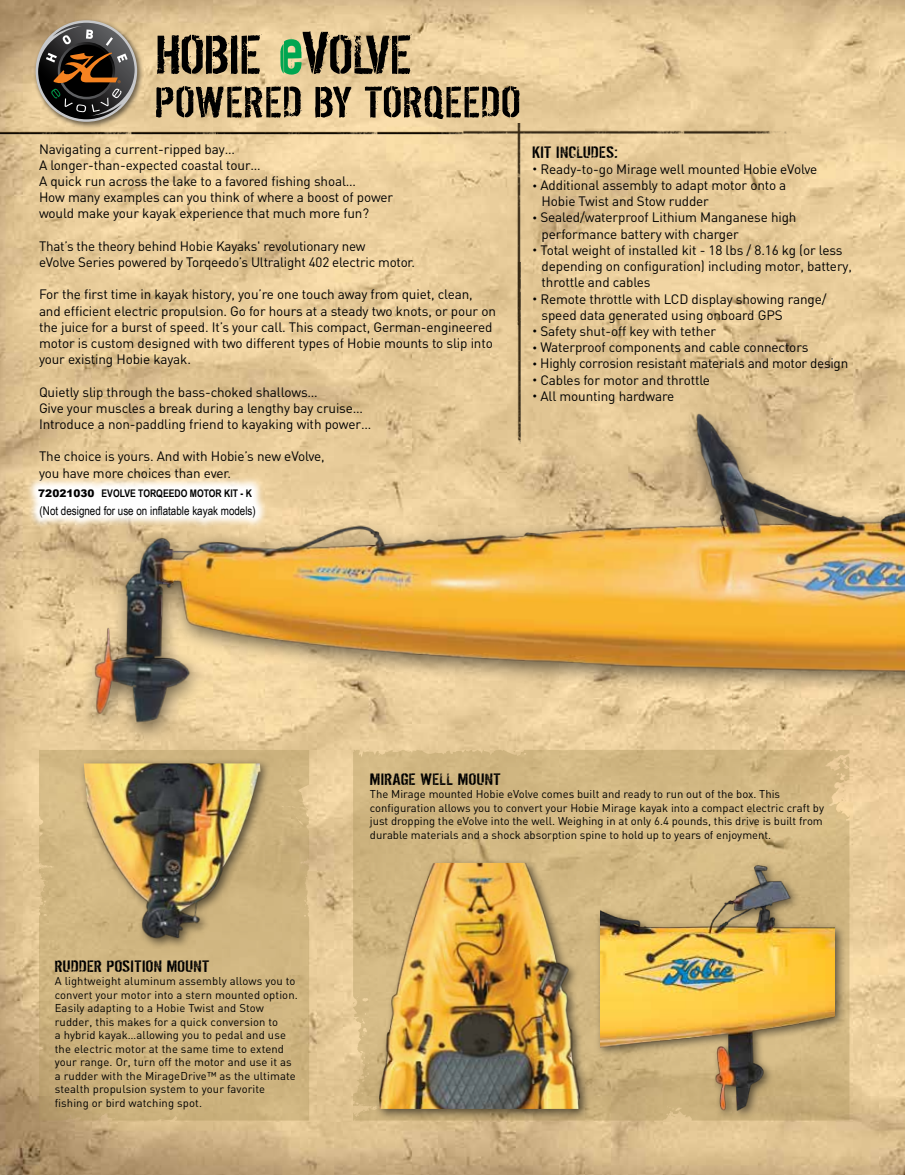
<style>
.page{position:relative;width:905px;height:1175px;background:#fff}
.page>*{position:absolute;margin:0;border:0;box-sizing:border-box;transform-origin:0 0}
.t1{font:60px "Dirty Ego";color:#000;scale:1.2 1}
.t2{font:48px "Dirty Ego";letter-spacing:.02em;color:#000;scale:1.2 1}
.t3{font:18px "Dirty Ego";letter-spacing:.02em;color:#000;scale:1.25 1}
.t4{font:13.5px/16.2px "DIN";letter-spacing:-.01em;color:#000}
.t5{font:12px "Arial Narrow";color:#000}
.t6{font:11.25px/13.5px "DIN";color:#000}
.t7{font:700 10.5px "Arial Narrow";color:#000}
.s1{font-size:66px}
.s2{font-family:"Arial";font-weight:900}
.s3{font-size:9px}
</style>
<div class="page">
<img style="left:0;top:0;width:904px;height:1174px">
<svg style="left:353px;top:816px;width:496px;height:304px;fill:#d4ba84"></svg>
<svg style="left:39px;top:750px;width:270px;height:370px;fill:#cfb580"></svg>
<img style="left:0;top:124px;width:217px;height:15px">
<img style="left:217px;top:124px;width:246px;height:15px">
<img style="left:463px;top:124px;width:352px;height:232px">
<div style="left:78px;top:401px;width:826px;height:415px;background:#000;opacity:.55"></div>
<img style="left:64px;top:385px;width:840px;height:418px">
<div style="left:78px;top:758px;width:193px;height:191px;background:#000;opacity:.55"></div>
<img style="left:84px;top:763px;width:192px;height:188px">
<div style="left:373px;top:857px;width:217px;height:263px;background:#000;opacity:.55"></div>
<img style="left:375px;top:863px;width:209px;height:245px">
<div style="left:594px;top:860px;width:251px;height:259px;background:#000;opacity:.55"></div>
<img style="left:600px;top:856px;width:234px;height:271px">
<img style="left:510px;top:262px;width:15px;height:208px">
<div style="left:33px;top:18px;width:111px;height:111px;background:#000;opacity:.55"></div>
<svg style="left:36px;top:20px;width:101px;height:102px"></svg>
<svg style="left:280px;top:38px;width:21px;height:37px"></svg>
<svg style="left:0;top:1172px;width:4px;height:3px"></svg>
<svg style="left:874px;top:1172px;width:31px;height:3px"></svg>
<svg style="left:25px;top:475px;width:242px;height:53px"></svg>
<h1 class="t1" style="left:155px;top:24px;width:215px">HOBIE <span class="s1">V</span>OLVE</h1>
<h2 class="t2" style="left:155px;top:77px;width:306px">POWERED BY TORQEEDO</h2>
<p class="t4" style="left:39px;top:140px;width:356px">Navigating a current-ripped bay…<br>A longer-than-expected coastal tour…<br>A quick run across the lake to a favored fishing shoal…<br>How many examples can you think of where a boost of power would make your kayak experience that much more fun?</p>
<p class="t4" style="left:39px;top:237px;width:377px">That’s the theory behind Hobie Kayaks' revolutionary new<br>eVolve Series powered by Torqeedo’s Ultralight 402 electric motor.</p>
<p class="t4" style="left:39px;top:286px;width:458px">For the first time in kayak history, you’re one touch away from quiet, clean, and efficient electric propulsion. Go for hours at a steady two knots, or pour on the juice for a burst of speed. It’s your call. This compact, German-engineered motor is custom designed with two different types of Hobie mounts to slip into your existing Hobie kayak.</p>
<p class="t4" style="left:39px;top:383px;width:334px">Quietly slip through the bass-choked shallows…<br>Give your muscles a break during a lengthy bay cruise…<br>Introduce a non-paddling friend to kayaking with power…</p>
<p class="t4" style="left:39px;top:448px;width:287px">The choice is yours. And with Hobie’s new eVolve, you have more choices than ever.</p>
<p class="t7" style="left:38px;top:485px;width:215px"><span class="s2">72021030</span> EVOLVE TORQEEDO MOTOR KIT - K</p>
<p class="t5" style="left:40px;top:501px;width:218px">(Not designed for use on inflatable kayak models)</p>
<h3 class="t3" style="left:532px;top:143px;width:70px">KIT INCLUDES:</h3>
<p class="t4" style="left:532px;top:161px;width:286px"><span class="s3">•</span> Ready-to-go Mirage well mounted Hobie eVolve</p>
<p class="t4" style="left:541px;top:177px;width:246px;text-indent:-9px"><span class="s3">•</span> Additional assembly to adapt motor onto a<br>Hobie Twist and Stow rudder</p>
<p class="t4" style="left:541px;top:209px;width:256px;text-indent:-9px"><span class="s3">•</span> Sealed/waterproof Lithium Manganese high performance battery with charger</p>
<p class="t4" style="left:541px;top:242px;width:312px;text-indent:-9px"><span class="s3">•</span> Total weight of installed kit - 18 lbs / 8.16 kg (or less depending on configuration) including motor, battery, throttle and cables</p>
<p class="t4" style="left:541px;top:290px;width:286px;text-indent:-9px"><span class="s3">•</span> Remote throttle with LCD display showing range/ speed data generated using onboard GPS</p>
<p class="t4" style="left:532px;top:323px;width:185px"><span class="s3">•</span> Safety shut-off key with tether</p>
<p class="t4" style="left:532px;top:339px;width:277px"><span class="s3">•</span> Waterproof components and cable connectors</p>
<p class="t4" style="left:532px;top:355px;width:317px"><span class="s3">•</span> Highly corrosion resistant materials and motor design</p>
<p class="t4" style="left:532px;top:371px;width:179px"><span class="s3">•</span> Cables for motor and throttle</p>
<p class="t4" style="left:532px;top:387px;width:143px"><span class="s3">•</span> All mounting hardware</p>
<h3 class="t3" style="left:55px;top:956px;width:125px">RUDDER POSITION MOUNT</h3>
<p class="t6" style="left:55px;top:974px;width:244px">A lightweight aluminum assembly allows you to convert your motor into a stern mounted option.<br>Easily adapting to a Hobie Twist and Stow rudder, this makes for a quick conversion to<br>a hybrid kayak…allowing you to pedal and use the electric motor at the same time to extend your range. Or, turn off the motor and use it as a rudder with the MirageDrive™ as the ultimate stealth propulsion system to your favorite fishing or bird watching spot.</p>
<h3 class="t3" style="left:370px;top:769px;width:106px">MIRAGE WELL MOUNT</h3>
<p class="t6" style="left:370px;top:787px;width:455px">The Mirage mounted Hobie eVolve comes built and ready to run out of the box. This configuration allows you to convert your Hobie Mirage kayak into a compact electric craft by just dropping the eVolve into the well. Weighing in at only 6.4 pounds, this drive is built from durable materials and a shock absorption spine to hold up to years of enjoyment.</p>
</div>
